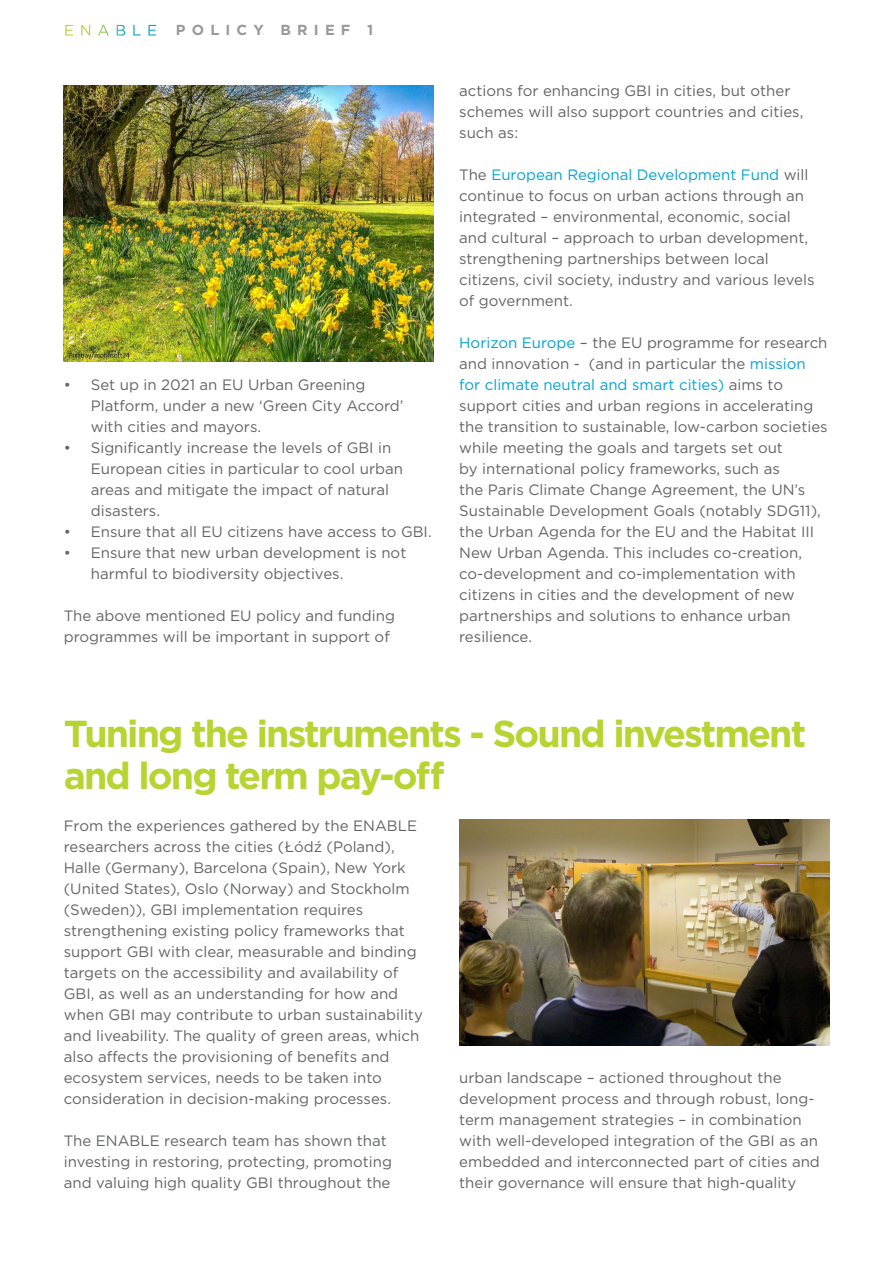
<style>
.page{position:relative;width:893px;height:1263px;background:#fff}
.page>*{position:absolute;margin:0;border:0;box-sizing:border-box;transform-origin:0 0}
.t1{font:700 37.5px/42px "Gotham";letter-spacing:-.05em;color:#b7d433}
.t2{font:15px/21px "Gotham";color:#636466}
.t3{font:700 14.55px "Gotham";letter-spacing:.425em;color:#999}
.s1{font-weight:400;font-size:15.15px;color:#fff}
.s2{color:#00a3d6}
</style>
<div class="page">
<img style="left:64px;top:85px;width:370px;height:276px">
<img style="left:459px;top:819px;width:370px;height:226px">
<p class="t3" style="left:64px;top:20px;width:311px"><span class="s1">ENABLE</span> POLICY BRIEF 1</p>
<p class="t2" style="left:91px;top:374px;width:314px;text-indent:-27px">• Set up in 2021 an EU Urban Greening<br>Platform, under a new ‘Green City Accord’ with cities and mayors.</p>
<p class="t2" style="left:91px;top:437px;width:314px;text-indent:-27px">• Significantly increase the levels of GBI in European cities in particular to cool urban areas and mitigate the impact of natural disasters.</p>
<p class="t2" style="left:64px;top:521px;width:369px">• Ensure that all EU citizens have access to GBI.</p>
<p class="t2" style="left:91px;top:542px;width:317px;text-indent:-27px">• Ensure that new urban development is not harmful to biodiversity objectives.</p>
<p class="t2" style="left:64px;top:605px;width:333px">The above mentioned EU policy and funding programmes will be important in support of</p>
<p class="t2" style="left:459px;top:80px;width:346px">actions for enhancing GBI in cities, but other schemes will also support countries and cities, such as:</p>
<p class="t2" style="left:459px;top:164px;width:357px">The <span class="s2">European Regional Development Fund</span> will continue to focus on urban actions through an integrated – environmental, economic, social and cultural – approach to urban development, strengthening partnerships between local citizens, civil society, industry and various levels of government.</p>
<p class="t2" style="left:459px;top:332px;width:370px"><span class="s2">Horizon Europe</span> – the EU programme for research and innovation - (and in particular the <span class="s2">mission for climate neutral and smart cities)</span> aims to support cities and urban regions in accelerating the transition to sustainable, low-carbon societies while meeting the goals and targets set out<br>by international policy frameworks, such as<br>the Paris Climate Change Agreement, the UN’s Sustainable Development Goals (notably SDG11), the Urban Agenda for the EU and the Habitat III New Urban Agenda. This includes co-creation, co-development and co-implementation with citizens in cities and the development of new partnerships and solutions to enhance urban resilience.</p>
<h1 class="t1" style="left:64px;top:713px;width:744px">Tuning the instruments - Sound investment and long term pay-off</h1>
<p class="t2" style="left:64px;top:815px;width:361px">From the experiences gathered by the ENABLE researchers across the cities (Łódź (Poland), Halle (Germany), Barcelona (Spain), New York (United States), Oslo (Norway) and Stockholm (Sweden)), GBI implementation requires strengthening existing policy frameworks that support GBI with clear, measurable and binding targets on the accessibility and availability of GBI, as well as an understanding for how and when GBI may contribute to urban sustainability and liveability. The quality of green areas, which also affects the provisioning of benefits and ecosystem services, needs to be taken into consideration in decision-making processes.</p>
<p class="t2" style="left:64px;top:1130px;width:330px">The ENABLE research team has shown that investing in restoring, protecting, promoting and valuing high quality GBI throughout the</p>
<p class="t2" style="left:459px;top:1067px;width:362px">urban landscape – actioned throughout the development process and through robust, long&shy;term management strategies – in combination with well-developed integration of the GBI as an embedded and interconnected part of cities and their governance will ensure that high-quality</p>
</div>
